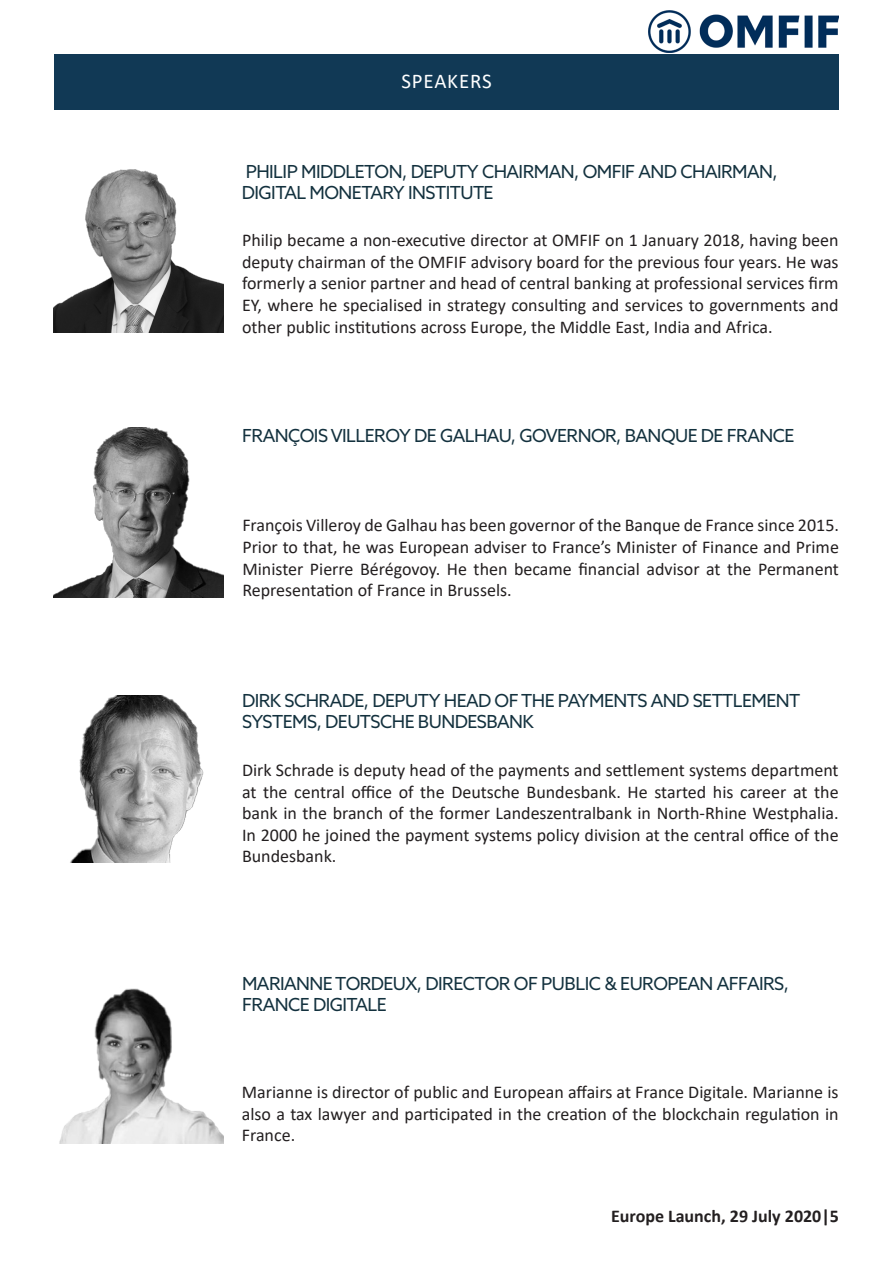
<style>
.page{position:relative;width:893px;height:1263px;background:#fff}
.page>*{position:absolute;margin:0;border:0;box-sizing:border-box;transform-origin:0 0}
.t1{font:21px "Calibri";letter-spacing:.04em;color:#fff}
.t2{font:18px/21.6px "Calibri";color:#231f20;text-align:justify}
.t3{font:18px/21.6px "Azo Sans";letter-spacing:-.03em;color:#13313e}
.t4{font:700 18px "Calibri";color:#231f20}
</style>
<div class="page">
<img style="left:649px;top:10px;width:190px;height:43px">
<div style="left:54px;top:54px;width:785px;height:55px;background:#113955"></div>
<img style="left:70px;top:695px;width:134px;height:167px">
<img style="left:59px;top:988px;width:165px;height:155px">
<img style="left:53px;top:169px;width:171px;height:164px">
<img style="left:54px;top:427px;width:170px;height:170px">
<p class="t1" style="left:401px;top:67px;width:92px">SPEAKERS</p>
<p class="t3" style="left:242px;top:160px;width:537px">PHILIP MIDDLETON, DEPUTY CHAIRMAN, OMFIF AND CHAIRMAN,<br>DIGITAL MONETARY INSTITUTE</p>
<p class="t2" style="left:242px;top:229px;width:598px">Philip became a non-executive director at OMFIF on 1 January 2018, having been deputy chairman of the OMFIF advisory board for the previous four years. He was formerly a senior partner and head of central banking at professional services firm EY, where he specialised in strategy consulting and services to governments and other public institutions across Europe, the Middle East, India and Africa.</p>
<p class="t3" style="left:242px;top:424px;width:554px">FRANÇOIS VILLEROY DE GALHAU, GOVERNOR, BANQUE DE FRANCE</p>
<p class="t2" style="left:242px;top:514px;width:598px">François Villeroy de Galhau has been governor of the Banque de France since 2015.<br>Prior to that, he was European adviser to France’s Minister of Finance and Prime Minister Pierre Bérégovoy. He then became financial advisor at the Permanent Representation of France in Brussels.</p>
<p class="t3" style="left:242px;top:689px;width:560px">DIRK SCHRADE, DEPUTY HEAD OF THE PAYMENTS AND SETTLEMENT<br>SYSTEMS, DEUTSCHE BUNDESBANK</p>
<p class="t2" style="left:242px;top:759px;width:598px">Dirk Schrade is deputy head of the payments and settlement systems department at the central office of the Deutsche Bundesbank. He started his career at the bank in the branch of the former Landeszentralbank in North-Rhine Westphalia.<br>In 2000 he joined the payment systems policy division at the central office of the Bundesbank.</p>
<p class="t3" style="left:242px;top:972px;width:549px">MARIANNE TORDEUX, DIRECTOR OF PUBLIC &amp; EUROPEAN AFFAIRS,<br>FRANCE DIGITALE</p>
<p class="t2" style="left:242px;top:1081px;width:598px">Marianne is director of public and European affairs at France Digitale. Marianne is also a tax lawyer and participated in the creation of the blockchain regulation in France.</p>
<p class="t4" style="left:611px;top:1204px;width:229px">Europe Launch, 29 July 2020|5</p>
</div>
